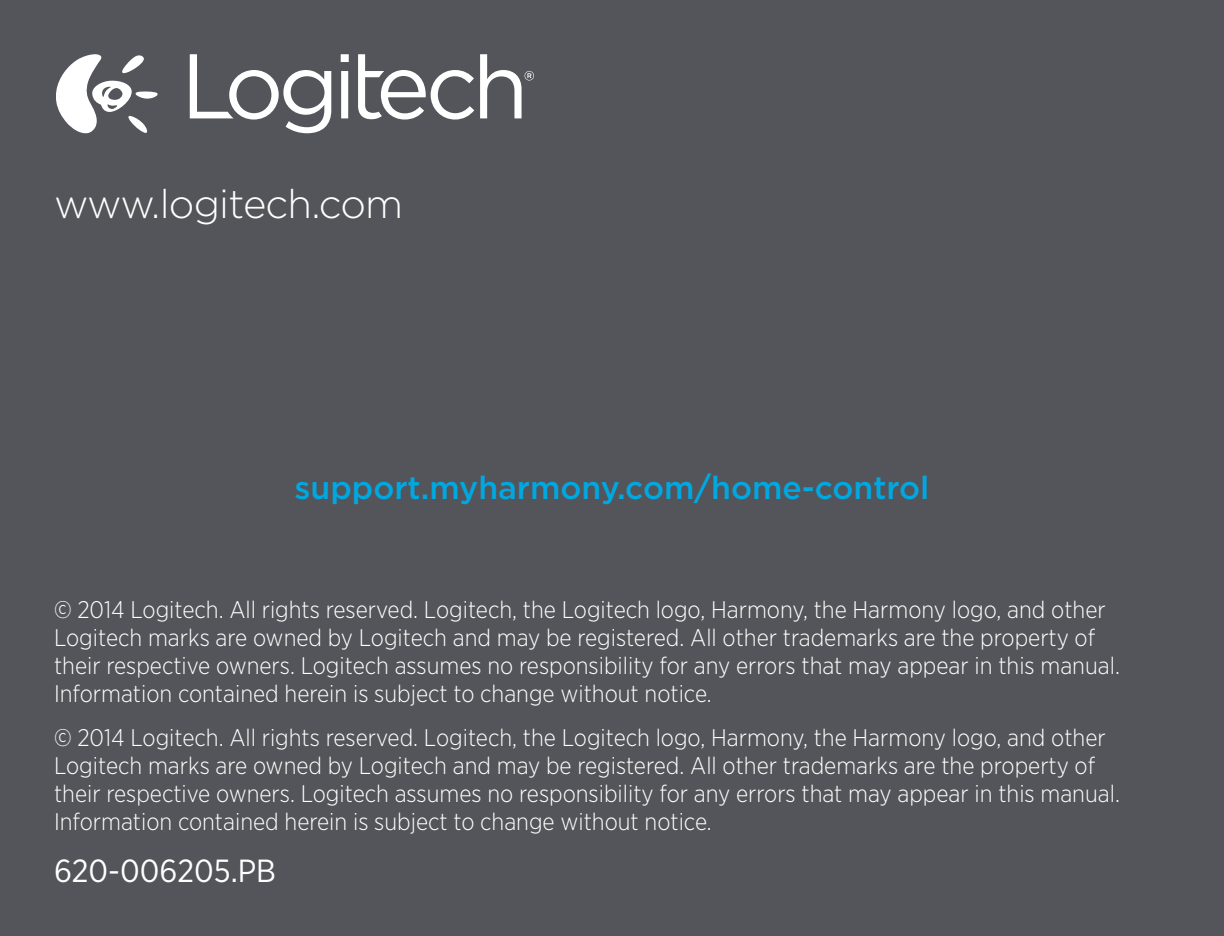
<style>
.page{position:relative;width:1224px;height:936px;background:#54555a}
.page>*{position:absolute;margin:0;border:0;box-sizing:border-box;transform-origin:0 0}
.B_head{font:300 40px "Gotham";letter-spacing:-.02em;color:#fff}
.D_head{font:500 32px "Gotham";color:#00a8e2}
.t1{font:32px "Gotham Narrow";color:#fff}
.Copyright_Text{font:300 24px/28px "Gotham Narrow";color:#fff}
</style>
<div class="page">
<div style="left:341px;top:71px;width:7px;height:47px;background:#fff"></div>
<div style="left:341px;top:54px;width:8px;height:8px;background:#fff"></div>
<svg style="left:190px;top:54px;width:141px;height:79px"></svg>
<svg style="left:358px;top:54px;width:116px;height:66px"></svg>
<svg style="left:480px;top:54px;width:54px;height:64px"></svg>
<svg style="left:56px;top:54px;width:102px;height:80px"></svg>
<p class="B_head" style="left:54px;top:179px;width:351px">www.logitech.com</p>
<p class="D_head" style="left:295px;top:466px;width:636px">support.myharmony.com/home-control</p>
<p class="Copyright_Text" style="left:54px;top:595px;width:1068px">© 2014 Logitech. All rights reserved. Logitech, the Logitech logo, Harmony, the Harmony logo, and other Logitech marks are owned by Logitech and may be registered. All other trademarks are the property of their respective owners. Logitech assumes no responsibility for any errors that may appear in this manual.<br>Information contained herein is subject to change without notice.</p>
<p class="Copyright_Text" style="left:54px;top:723px;width:1068px">© 2014 Logitech. All rights reserved. Logitech, the Logitech logo, Harmony, the Harmony logo, and other Logitech marks are owned by Logitech and may be registered. All other trademarks are the property of their respective owners. Logitech assumes no responsibility for any errors that may appear in this manual.<br>Information contained herein is subject to change without notice.</p>
<p class="t1" style="left:54px;top:851px;width:224px">620-006205.PB</p>
</div>
